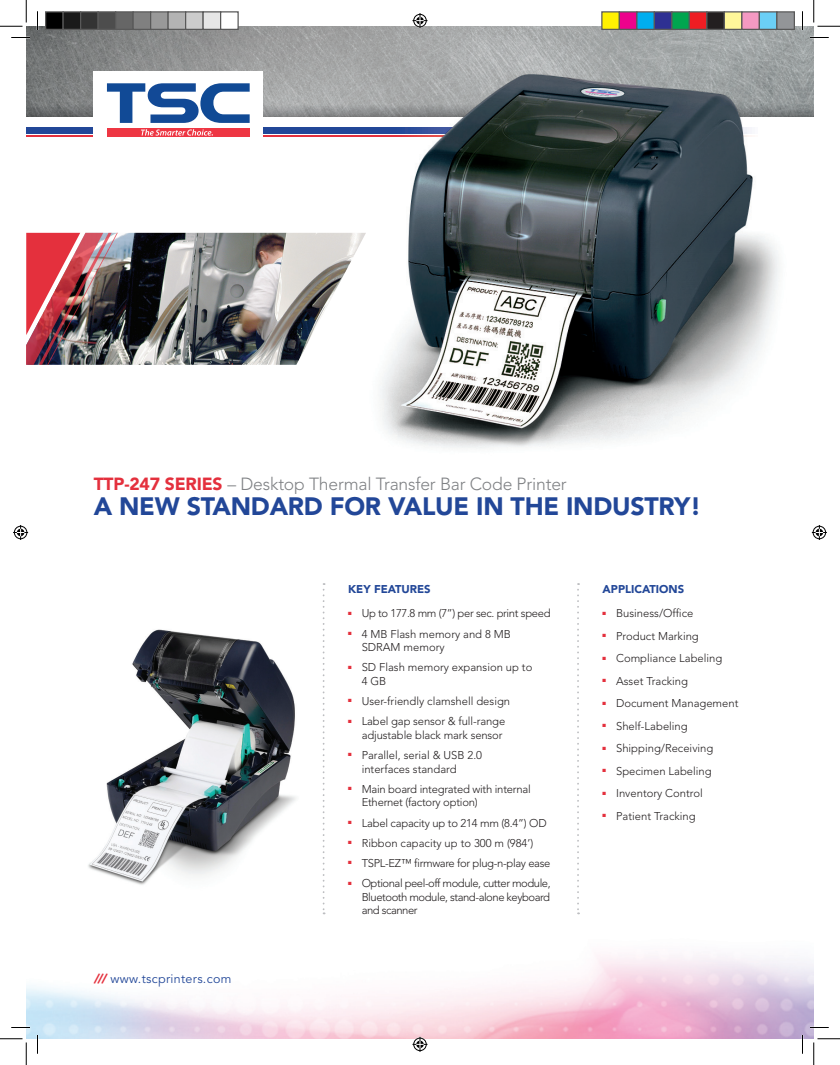
<style>
.page{position:relative;width:840px;height:1065px;background:#fff}
.page>*{position:absolute;margin:0;border:0;box-sizing:border-box;transform-origin:0 0}
.t1{font:900 25px "Avenir LT Std";letter-spacing:-.01em;color:#224798}
.t2{font:300 17.5px "Avenir";letter-spacing:-.01em;color:#808285}
.t3{font:12.5px "Avenir LT Std";letter-spacing:.025em;color:#224798}
.t4{font:300 11.25px/13.5px "Avenir";color:#231f20}
.t5{font:300 11.25px/13.5px "Avenir";letter-spacing:-.02em;color:#231f20}
.t6{font:300 11.25px "Avenir";letter-spacing:-.03em;color:#231f20}
.t7{font:900 11.25px "Avenir LT Std";color:#224798}
.s1{font-family:"Avenir LT Std";font-weight:900;color:#e4303d}
.s2{font-family:"Avenir";font-weight:900;font-style:italic;color:#e4303d}
</style>
<div class="page">
<img style="left:26px;top:26px;width:788px;height:90px">
<svg style="left:27px;top:104px;width:786px;height:12px;background:#87898a"></svg>
<div style="left:26px;top:128px;width:732px;height:5px;background:#224798"></div>
<hr style="left:26px;top:135px;width:732px;height:2px;background:#e4303d">
<div style="left:94px;top:71px;width:169px;height:72px;background:#fff"></div>
<svg style="left:107px;top:83px;width:143px;height:40px"></svg>
<div style="left:107px;top:128px;width:143px;height:9px;background:#ee3643"></div>
<svg style="left:141px;top:129px;width:72px;height:7px"></svg>
<svg style="left:323px;top:583px;width:2px;height:331px"></svg>
<svg style="left:577px;top:583px;width:2px;height:331px"></svg>
<img style="left:118px;top:233px;width:240px;height:132px">
<img style="left:26px;top:233px;width:92px;height:132px">
<img style="left:358px;top:71px;width:438px;height:378px">
<img style="left:401px;top:74px;width:351px;height:354px">
<img style="left:87px;top:629px;width:209px;height:258px">
<svg style="left:11px;top:37px;width:19px;height:1px"></svg>
<svg style="left:810px;top:37px;width:19px;height:1px"></svg>
<svg style="left:11px;top:1027px;width:19px;height:1px"></svg>
<svg style="left:810px;top:1027px;width:19px;height:1px"></svg>
<svg style="left:37px;top:11px;width:1px;height:19px"></svg>
<svg style="left:37px;top:1035px;width:1px;height:19px"></svg>
<svg style="left:802px;top:11px;width:1px;height:19px"></svg>
<svg style="left:802px;top:1035px;width:1px;height:19px"></svg>
<svg style="left:0;top:0;width:27px;height:27px"></svg>
<svg style="left:0;top:1039px;width:27px;height:26px"></svg>
<svg style="left:814px;top:0;width:26px;height:27px"></svg>
<svg style="left:814px;top:1039px;width:26px;height:26px"></svg>
<svg style="left:412px;top:13px;width:16px;height:15px"></svg>
<svg style="left:412px;top:1037px;width:16px;height:15px"></svg>
<svg style="left:13px;top:525px;width:15px;height:15px"></svg>
<svg style="left:812px;top:525px;width:15px;height:15px"></svg>
<div style="left:46px;top:12px;width:17px;height:17px;background:#000"></div>
<div style="left:45px;top:11px;width:19px;height:19px;border:1px solid #595959"></div>
<div style="left:63px;top:12px;width:18px;height:17px;background:#1a1a1a"></div>
<div style="left:62px;top:11px;width:19px;height:19px;border:1px solid #595959"></div>
<div style="left:81px;top:12px;width:17px;height:17px;background:#333"></div>
<div style="left:80px;top:11px;width:19px;height:19px;border:1px solid #595959"></div>
<div style="left:98px;top:12px;width:18px;height:17px;background:#4d4d4d"></div>
<div style="left:98px;top:11px;width:18px;height:19px;border:1px solid #595959"></div>
<div style="left:116px;top:12px;width:17px;height:17px;background:#666"></div>
<div style="left:115px;top:11px;width:19px;height:19px;border:1px solid #595959"></div>
<div style="left:133px;top:12px;width:18px;height:17px;background:#808080"></div>
<div style="left:132px;top:11px;width:19px;height:19px;border:1px solid #595959"></div>
<div style="left:151px;top:12px;width:17px;height:17px;background:#999"></div>
<div style="left:150px;top:11px;width:19px;height:19px;border:1px solid #595959"></div>
<div style="left:168px;top:12px;width:18px;height:17px;background:#b3b3b3"></div>
<div style="left:168px;top:11px;width:18px;height:19px;border:1px solid #595959"></div>
<div style="left:186px;top:12px;width:17px;height:17px;background:#ccc"></div>
<div style="left:185px;top:11px;width:19px;height:19px;border:1px solid #595959"></div>
<div style="left:203px;top:12px;width:18px;height:17px;background:#e6e6e6"></div>
<div style="left:202px;top:11px;width:19px;height:19px;border:1px solid #595959"></div>
<div style="left:221px;top:12px;width:17px;height:17px;background:#fff"></div>
<div style="left:220px;top:11px;width:19px;height:19px;border:1px solid #595959"></div>
<div style="left:602px;top:12px;width:17px;height:17px;background:#fff101"></div>
<div style="left:601px;top:11px;width:19px;height:19px;border:1px solid #595959"></div>
<div style="left:619px;top:12px;width:18px;height:17px;background:#ed028c"></div>
<div style="left:619px;top:11px;width:19px;height:19px;border:1px solid #595959"></div>
<div style="left:637px;top:12px;width:17px;height:17px;background:#00aeef"></div>
<div style="left:636px;top:11px;width:19px;height:19px;border:1px solid #595959"></div>
<div style="left:654px;top:12px;width:18px;height:17px;background:#2e3092"></div>
<div style="left:654px;top:11px;width:18px;height:19px;border:1px solid #595959"></div>
<div style="left:672px;top:12px;width:17px;height:17px;background:#00a54f"></div>
<div style="left:671px;top:11px;width:19px;height:19px;border:1px solid #595959"></div>
<div style="left:689px;top:12px;width:18px;height:17px;background:#ee1d23"></div>
<div style="left:689px;top:11px;width:19px;height:19px;border:1px solid #595959"></div>
<div style="left:707px;top:12px;width:17px;height:17px;background:#231f20"></div>
<div style="left:706px;top:11px;width:19px;height:19px;border:1px solid #595959"></div>
<div style="left:724px;top:12px;width:18px;height:17px;background:#fff79a"></div>
<div style="left:724px;top:11px;width:18px;height:19px;border:1px solid #595959"></div>
<div style="left:742px;top:12px;width:17px;height:17px;background:#f499c2"></div>
<div style="left:741px;top:11px;width:19px;height:19px;border:1px solid #595959"></div>
<div style="left:759px;top:12px;width:18px;height:17px;background:#6bcff6"></div>
<div style="left:759px;top:11px;width:19px;height:19px;border:1px solid #595959"></div>
<div style="left:777px;top:12px;width:17px;height:17px;background:#939598"></div>
<div style="left:776px;top:11px;width:19px;height:19px;border:1px solid #595959"></div>
<h2 class="t2" style="left:94px;top:473px;width:475px"><span class="s1">TTP-247 SERIES</span> – Desktop Thermal Transfer Bar Code Printer</h2>
<h1 class="t1" style="left:94px;top:491px;width:609px">A NEW STANDARD FOR VALUE IN THE INDUSTRY!</h1>
<p class="t3" style="left:94px;top:971px;width:139px"><span class="s2">///</span> www.tscprinters.com</p>
<p class="t7" style="left:348px;top:582px;width:84px">KEY FEATURES</p>
<p class="t6" style="left:348px;top:607px;width:204px"><sup>■</sup> Up to 177.8 mm (7”) per sec. print speed</p>
<p class="t4" style="left:362px;top:627px;width:151px;text-indent:-13px"><sup>■</sup> 4 MB Flash memory and 8 MB<br>SDRAM memory</p>
<p class="t4" style="left:362px;top:661px;width:172px;text-indent:-13px"><sup>■</sup> SD Flash memory expansion up to<br>4 GB</p>
<p class="t4" style="left:348px;top:694px;width:164px"><sup>■</sup> User-friendly clamshell design</p>
<p class="t4" style="left:348px;top:715px;width:159px;text-align:right"><sup>■</sup> Label gap sensor &amp; full-range adjustable black mark sensor</p>
<p class="t4" style="left:362px;top:748px;width:122px;text-indent:-13px"><sup>■</sup> Parallel, serial &amp; USB 2.0 interfaces standard</p>
<p class="t5" style="left:362px;top:782px;width:171px;text-indent:-13px"><sup>■</sup> Main board integrated with internal<br>Ethernet (factory option)</p>
<p class="t5" style="left:348px;top:816px;width:200px"><sup>■</sup> Label capacity up to 214 mm (8.4”) OD</p>
<p class="t4" style="left:348px;top:836px;width:187px"><sup>■</sup> Ribbon capacity up to 300 m (984’)</p>
<p class="t6" style="left:348px;top:857px;width:204px"><sup>■</sup> TSPL-EZ™ firmware for plug-n-play ease</p>
<p class="t4" style="left:362px;top:877px;width:191px;text-align:justify;text-indent:-13px"><sup>■</sup> Optional peel-off module, cutter module, Bluetooth module, stand-alone keyboard and scanner</p>
<p class="t7" style="left:603px;top:582px;width:83px">APPLICATIONS</p>
<p class="t4" style="left:603px;top:607px;width:92px"><sup>■</sup> Business/Office</p>
<p class="t4" style="left:603px;top:629px;width:98px"><sup>■</sup> Product Marking</p>
<p class="t4" style="left:603px;top:652px;width:121px"><sup>■</sup> Compliance Labeling</p>
<p class="t4" style="left:603px;top:674px;width:87px"><sup>■</sup> Asset Tracking</p>
<p class="t4" style="left:603px;top:697px;width:137px"><sup>■</sup> Document Management</p>
<p class="t4" style="left:603px;top:719px;width:87px"><sup>■</sup> Shelf-Labeling</p>
<p class="t4" style="left:603px;top:742px;width:112px"><sup>■</sup> Shipping/Receiving</p>
<p class="t4" style="left:603px;top:764px;width:111px"><sup>■</sup> Specimen Labeling</p>
<p class="t4" style="left:603px;top:787px;width:102px"><sup>■</sup> Inventory Control</p>
<p class="t4" style="left:603px;top:809px;width:95px"><sup>■</sup> Patient Tracking</p>
</div>
